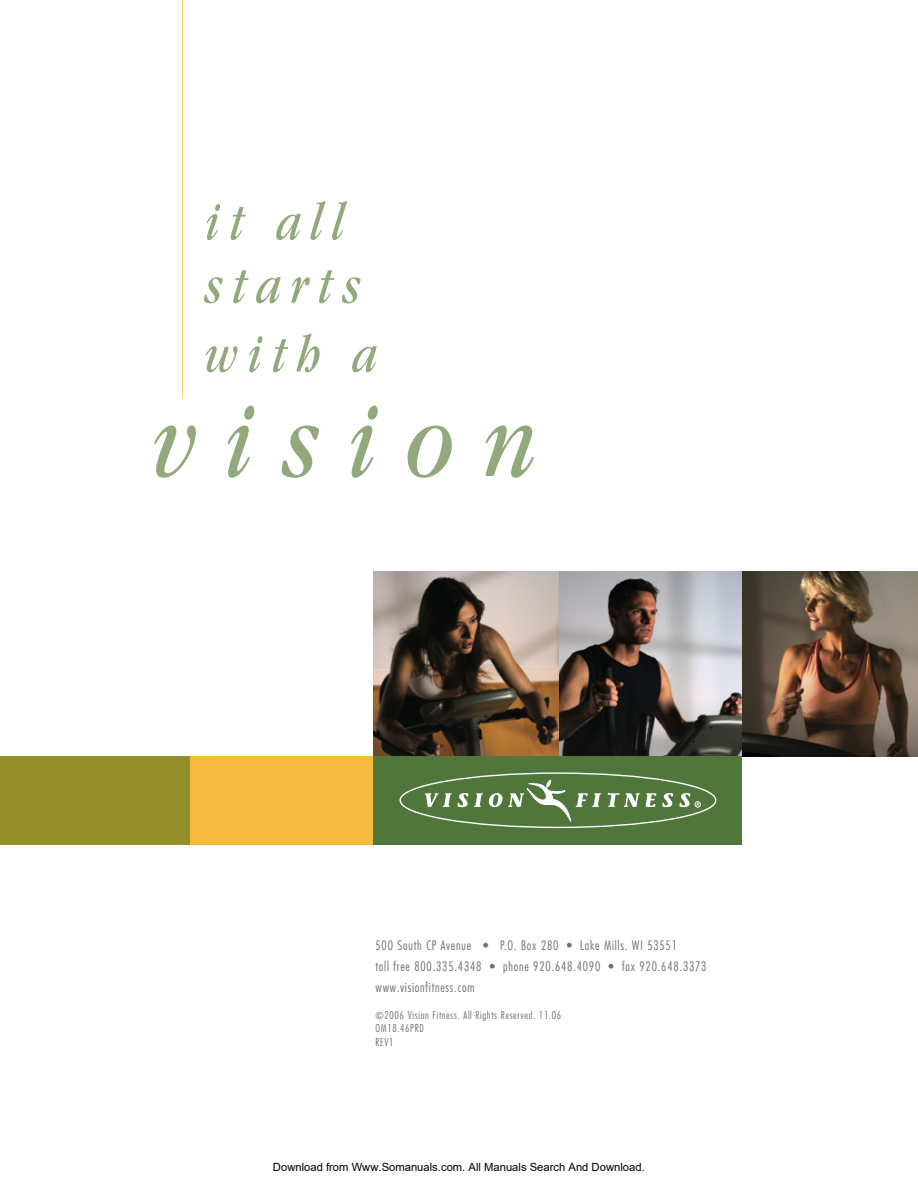
<style>
.page{position:relative;width:918px;height:1188px;background:#fff}
.page>*{position:absolute;margin:0;border:0;box-sizing:border-box;transform-origin:0 0}
.t1{font:italic condensed 108px "Garamond";letter-spacing:.265em;color:#91a97c}
.t2{font:italic condensed 54px "Garamond";letter-spacing:.175em;color:#91a97c}
.t3{font:300 condensed 12.75px/21px "Futura";letter-spacing:.06em;color:#766e65}
.t4{font:11.25px "Arial";color:#000}
.t5{font:300 condensed 10.5px/13.5px "Futura";letter-spacing:.06em;color:#766e65}
</style>
<div class="page">
<hr style="left:182px;top:0;width:1px;height:399px;background:#f7c767">
<img style="left:374px;top:572px;width:544px;height:184px">
<div style="left:0;top:756px;width:190px;height:88px;background:#938d2a"></div>
<div style="left:190px;top:756px;width:184px;height:88px;background:#f4b93f"></div>
<div style="left:374px;top:756px;width:368px;height:88px;background:#51763c"></div>
<svg style="left:425px;top:793px;width:27px;height:14px"></svg>
<svg style="left:458px;top:793px;width:10px;height:14px"></svg>
<svg style="left:474px;top:793px;width:9px;height:14px"></svg>
<svg style="left:489px;top:780px;width:112px;height:42px"></svg>
<svg style="left:607px;top:793px;width:49px;height:14px"></svg>
<svg style="left:662px;top:793px;width:11px;height:14px"></svg>
<svg style="left:680px;top:793px;width:21px;height:14px"></svg>
<h2 class="t2" style="left:205px;top:201px;width:141px">it all</h2>
<h2 class="t2" style="left:205px;top:264px;width:157px">starts</h2>
<h2 class="t2" style="left:205px;top:333px;width:174px">with a</h2>
<h1 class="t1" style="left:154px;top:400px;width:385px">vision</h1>
<p class="t3" style="left:376px;top:936px;width:333px">500 South CP Avenue • P.O. Box 280 • Lake Mills. WI 53551<br>toll free 800.335.4348 • phone 920.648.4090 • fax 920.648.3373 www.visionfitness.com</p>
<p class="t5" style="left:376px;top:1009px;width:187px;text-indent:9px">2006 Vision Fitness. All Rights Reserved. 11.06<br>OM18.46PRD<br>REV1</p>
<p class="t4" style="left:273px;top:1160px;width:373px">Download from Www.Somanuals.com. All Manuals Search And Download.</p>
</div>
